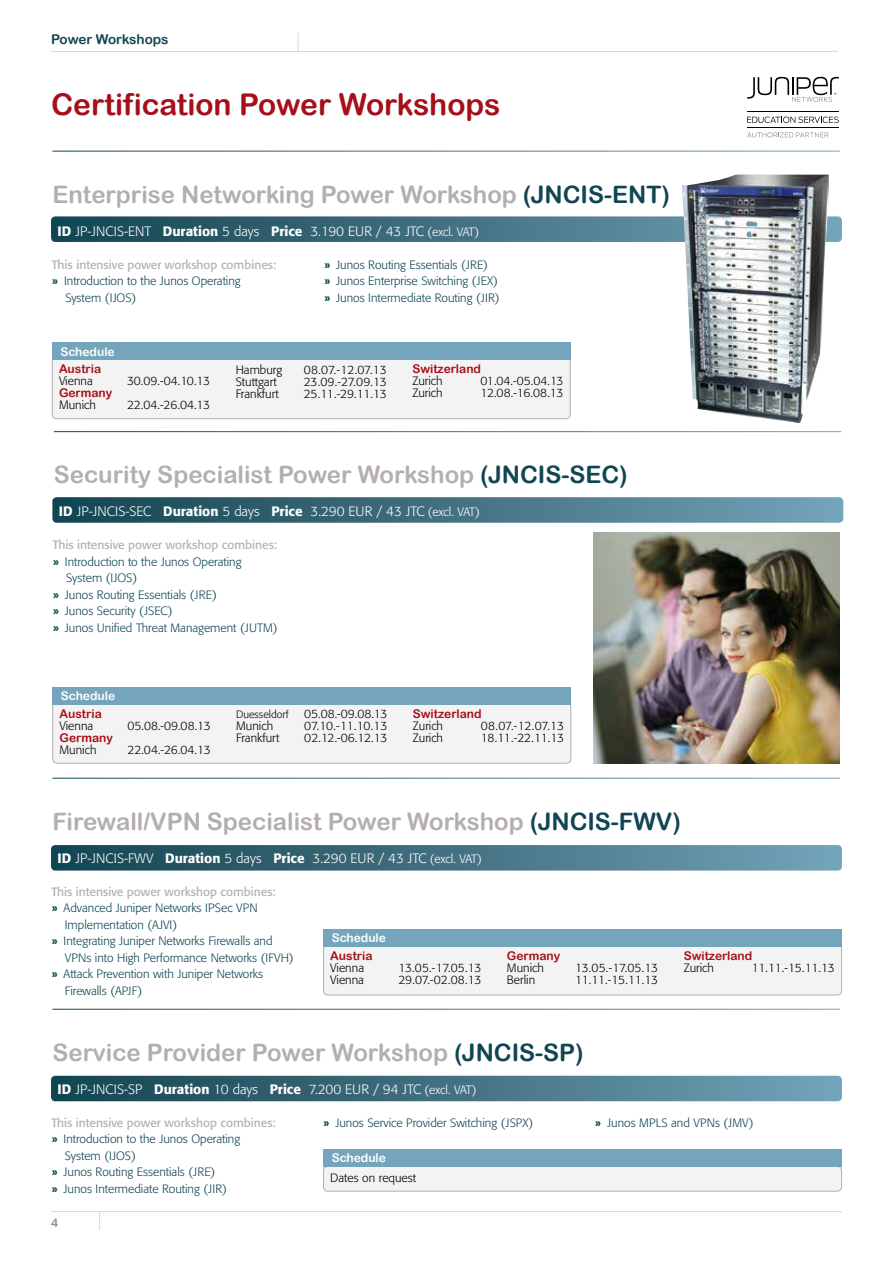
<style>
.page{position:relative;width:893px;height:1263px;background:#fff}
.page>*{position:absolute;margin:0;border:0;box-sizing:border-box;transform-origin:0 0}
.t1{font:30px "Arial Rounded MT Bold";color:#a60f1a}
.t2{font:24px "Arial Rounded MT Bold";color:#b4aeb1}
.t3{font:300 13.5px "Formata";color:#fff}
.t4{font:13.5px "Arial Rounded MT Bold";color:#0f4652}
.t5{font:300 12px/16.5px "Formata";color:#0f4652}
.t6{font:300 12px "Formata";color:#000}
.t7{font:12px "Formata";color:#b4aeb1}
.t8{font:12px "Arial Rounded MT Bold";color:#a60f1a}
.t9{font:12px "Arial Rounded MT Bold";color:#fff}
.t10{font:12px "Arial Rounded MT Bold";color:#889299}
.t11{font:300 10.5px "Formata";color:#000}
.s1{color:#0f4652}
.s2{font-weight:500}
.s3{font-size:12px}
</style>
<div class="page">
<hr style="left:51px;top:1211px;width:791px;height:1px;background:#dad6d7">
<hr style="left:51px;top:51px;width:787px;height:1px;background:#dad6d7">
<svg style="left:298px;top:33px;width:1px;height:18px"></svg>
<svg style="left:51px;top:216px;width:791px;height:26px;background:#3e6c7b"></svg>
<svg style="left:52px;top:497px;width:791px;height:26px;background:#467585"></svg>
<svg style="left:51px;top:845px;width:791px;height:25px;background:#437283"></svg>
<svg style="left:51px;top:1076px;width:791px;height:25px;background:#437283"></svg>
<svg style="left:99px;top:1212px;width:1px;height:17px"></svg>
<div style="left:52px;top:358px;width:518px;height:61px;background:#f3f3f4;border-radius:4px"></div>
<div style="left:52px;top:357px;width:519px;height:62px;border:1px solid #b4aeb1;border-radius:4px"></div>
<div style="left:52px;top:343px;width:519px;height:17px;background:#74a5bc"></div>
<div style="left:53px;top:702px;width:518px;height:61px;background:#f3f3f4;border-radius:4px"></div>
<div style="left:52px;top:702px;width:519px;height:61px;border:1px solid #b4aeb1;border-radius:4px"></div>
<div style="left:52px;top:687px;width:519px;height:17px;background:#74a5bc"></div>
<div style="left:324px;top:944px;width:518px;height:51px;background:#f3f3f4;border-radius:4px"></div>
<div style="left:323px;top:944px;width:519px;height:51px;border:1px solid #b4aeb1;border-radius:4px"></div>
<div style="left:323px;top:929px;width:519px;height:17px;background:#74a5bc"></div>
<div style="left:324px;top:1166px;width:518px;height:25px;background:#f3f3f4;border-radius:4px"></div>
<div style="left:323px;top:1166px;width:519px;height:25px;border:1px solid #b4aeb1;border-radius:4px"></div>
<div style="left:323px;top:1149px;width:519px;height:17px;background:#74a5bc"></div>
<hr style="left:747px;top:127px;width:92px;height:1px;background:#000">
<hr style="left:747px;top:111px;width:92px;height:1px;background:#000">
<svg style="left:747px;top:132px;width:81px;height:5px"></svg>
<svg style="left:747px;top:117px;width:92px;height:6px"></svg>
<svg style="left:747px;top:77px;width:92px;height:25px"></svg>
<img style="left:593px;top:533px;width:247px;height:231px">
<img style="left:682px;top:174px;width:147px;height:249px">
<p class="t4" style="left:51px;top:32px;width:119px">Power Workshops</p>
<h1 class="t1" style="left:51px;top:87px;width:451px">Certification Power Workshops</h1>
<h2 class="t2" style="left:52px;top:180px;width:619px">Enterprise Networking Power Workshop <span class="s1">(JNCIS-ENT)</span></h2>
<p class="t3" style="left:57px;top:223px;width:423px"><span class="s2">ID</span> JP-JNCIS-ENT <span class="s2">Duration</span> 5 days <span class="s2">Price</span> 3.190 EUR / 43 JTC <span class="s3">(excl. VAT)</span></p>
<p class="t7" style="left:52px;top:257px;width:226px">This intensive power workshop combines:</p>
<p class="t5" style="left:52px;top:273px;width:190px"><span class="s2">»</span> Introduction to the Junos Operating</p>
<p class="t5" style="left:65px;top:289px;width:73px">System (IJOS)</p>
<p class="t9" style="left:60px;top:344px;width:56px">Schedule</p>
<p class="t5" style="left:324px;top:256px;width:177px"><span class="s2">»</span> Junos Routing Essentials (JRE)<br><span class="s2">»</span> Junos Enterprise Switching (JEX) <span class="s2">»</span> Junos Intermediate Routing (JIR)</p>
<p class="t8" style="left:59px;top:362px;width:44px">Austria</p>
<p class="t6" style="left:59px;top:374px;width:35px">Vienna</p>
<p class="t6" style="left:127px;top:374px;width:85px">30.09.-04.10.13</p>
<p class="t8" style="left:59px;top:386px;width:55px">Germany</p>
<p class="t6" style="left:59px;top:398px;width:39px">Munich</p>
<p class="t6" style="left:127px;top:398px;width:85px">22.04.-26.04.13</p>
<p class="t6" style="left:236px;top:362px;width:48px">Hamburg</p>
<p class="t6" style="left:304px;top:362px;width:85px">08.07.-12.07.13</p>
<p class="t6" style="left:236px;top:374px;width:43px">Stuttgart</p>
<p class="t6" style="left:304px;top:374px;width:85px">23.09.-27.09.13</p>
<p class="t6" style="left:236px;top:386px;width:45px">Frankfurt</p>
<p class="t6" style="left:304px;top:386px;width:85px">25.11.-29.11.13</p>
<p class="t8" style="left:412px;top:362px;width:70px">Switzerland</p>
<p class="t6" style="left:412px;top:374px;width:32px">Zurich</p>
<p class="t6" style="left:480px;top:374px;width:85px">01.04.-05.04.13</p>
<p class="t6" style="left:412px;top:386px;width:32px">Zurich</p>
<p class="t6" style="left:480px;top:386px;width:85px">12.08.-16.08.13</p>
<h2 class="t2" style="left:54px;top:460px;width:575px">Security Specialist Power Workshop <span class="s1">(JNCIS-SEC)</span></h2>
<p class="t3" style="left:59px;top:503px;width:423px"><span class="s2">ID</span> JP-JNCIS-SEC <span class="s2">Duration</span> 5 days <span class="s2">Price</span> 3.290 EUR / 43 JTC <span class="s3">(excl. VAT)</span></p>
<p class="t7" style="left:53px;top:537px;width:226px">This intensive power workshop combines:</p>
<p class="t5" style="left:53px;top:553px;width:190px"><span class="s2">»</span> Introduction to the Junos Operating</p>
<p class="t5" style="left:66px;top:570px;width:73px">System (IJOS)</p>
<p class="t5" style="left:53px;top:586px;width:166px"><span class="s2">»</span> Junos Routing Essentials (JRE)</p>
<p class="t5" style="left:53px;top:603px;width:121px"><span class="s2">»</span> Junos Security (JSEC)</p>
<p class="t5" style="left:53px;top:619px;width:226px"><span class="s2">»</span> Junos Unified Threat Management (JUTM)</p>
<p class="t9" style="left:61px;top:689px;width:56px">Schedule</p>
<p class="t8" style="left:60px;top:706px;width:44px">Austria</p>
<p class="t6" style="left:60px;top:718px;width:35px">Vienna</p>
<p class="t6" style="left:128px;top:718px;width:85px">05.08.-09.08.13</p>
<p class="t8" style="left:60px;top:730px;width:55px">Germany</p>
<p class="t6" style="left:60px;top:742px;width:39px">Munich</p>
<p class="t6" style="left:128px;top:742px;width:85px">22.04.-26.04.13</p>
<p class="t11" style="left:236px;top:708px;width:54px">Duesseldorf</p>
<p class="t6" style="left:304px;top:707px;width:85px">05.08.-09.08.13</p>
<p class="t6" style="left:236px;top:719px;width:39px">Munich</p>
<p class="t6" style="left:304px;top:719px;width:85px">07.10.-11.10.13</p>
<p class="t6" style="left:236px;top:731px;width:45px">Frankfurt</p>
<p class="t6" style="left:304px;top:731px;width:85px">02.12.-06.12.13</p>
<p class="t8" style="left:413px;top:706px;width:70px">Switzerland</p>
<p class="t6" style="left:413px;top:718px;width:32px">Zurich</p>
<p class="t6" style="left:481px;top:718px;width:85px">08.07.-12.07.13</p>
<p class="t6" style="left:413px;top:730px;width:32px">Zurich</p>
<p class="t6" style="left:481px;top:730px;width:85px">18.11.-22.11.13</p>
<h2 class="t2" style="left:52px;top:807px;width:630px">Firewall/VPN Specialist Power Workshop <span class="s1">(JNCIS-FWV)</span></h2>
<p class="t3" style="left:57px;top:850px;width:426px"><span class="s2">ID</span> JP-JNCIS-FWV <span class="s2">Duration</span> 5 days <span class="s2">Price</span> 3.290 EUR / 43 JTC <span class="s3">(excl. VAT)</span></p>
<p class="t7" style="left:51px;top:884px;width:226px">This intensive power workshop combines:</p>
<p class="t5" style="left:51px;top:900px;width:208px"><span class="s2">»</span> Advanced Juniper Networks IPSec VPN</p>
<p class="t5" style="left:65px;top:916px;width:114px">Implementation (AJVI)</p>
<p class="t5" style="left:51px;top:933px;width:223px"><span class="s2">»</span> Integrating Juniper Networks Firewalls and</p>
<p class="t5" style="left:65px;top:949px;width:230px">VPNs into High Performance Networks (IFVH)</p>
<p class="t5" style="left:51px;top:966px;width:213px"><span class="s2">»</span> Attack Prevention with Juniper Networks</p>
<p class="t5" style="left:65px;top:982px;width:79px">Firewalls (APJF)</p>
<p class="t9" style="left:332px;top:931px;width:56px">Schedule</p>
<p class="t8" style="left:330px;top:948px;width:44px">Austria</p>
<p class="t6" style="left:330px;top:960px;width:35px">Vienna</p>
<p class="t6" style="left:398px;top:960px;width:85px">13.05.-17.05.13</p>
<p class="t6" style="left:330px;top:972px;width:35px">Vienna</p>
<p class="t6" style="left:398px;top:972px;width:85px">29.07.-02.08.13</p>
<p class="t8" style="left:507px;top:948px;width:55px">Germany</p>
<p class="t6" style="left:507px;top:960px;width:39px">Munich</p>
<p class="t6" style="left:575px;top:960px;width:85px">13.05.-17.05.13</p>
<p class="t6" style="left:507px;top:972px;width:30px">Berlin</p>
<p class="t6" style="left:575px;top:972px;width:85px">11.11.-15.11.13</p>
<h2 class="t2" style="left:52px;top:1038px;width:533px">Service Provider Power Workshop <span class="s1">(JNCIS-SP)</span></h2>
<p class="t3" style="left:57px;top:1081px;width:421px"><span class="s2">ID</span> JP-JNCIS-SP <span class="s2">Duration</span> 10 days <span class="s2">Price</span> 7.200 EUR / 94 JTC <span class="s3">(excl. VAT)</span></p>
<p class="t8" style="left:684px;top:948px;width:70px">Switzerland</p>
<p class="t6" style="left:684px;top:960px;width:32px">Zurich</p>
<p class="t6" style="left:752px;top:960px;width:85px">11.11.-15.11.13</p>
<p class="t7" style="left:51px;top:1115px;width:226px">This intensive power workshop combines:</p>
<p class="t5" style="left:51px;top:1131px;width:190px"><span class="s2">»</span> Introduction to the Junos Operating</p>
<p class="t5" style="left:65px;top:1147px;width:73px">System (IJOS)</p>
<p class="t5" style="left:51px;top:1164px;width:166px"><span class="s2">»</span> Junos Routing Essentials (JRE)</p>
<p class="t5" style="left:51px;top:1180px;width:177px"><span class="s2">»</span> Junos Intermediate Routing (JIR)</p>
<p class="t10" style="left:51px;top:1216px;width:9px">4</p>
<p class="t5" style="left:323px;top:1114px;width:212px"><span class="s2">»</span> Junos Service Provider Switching (JSPX)</p>
<p class="t5" style="left:595px;top:1114px;width:160px"><span class="s2">»</span> Junos MPLS and VPNs (JMV)</p>
<p class="t9" style="left:332px;top:1151px;width:56px">Schedule</p>
<p class="t6" style="left:330px;top:1171px;width:87px">Dates on request</p>
</div>
